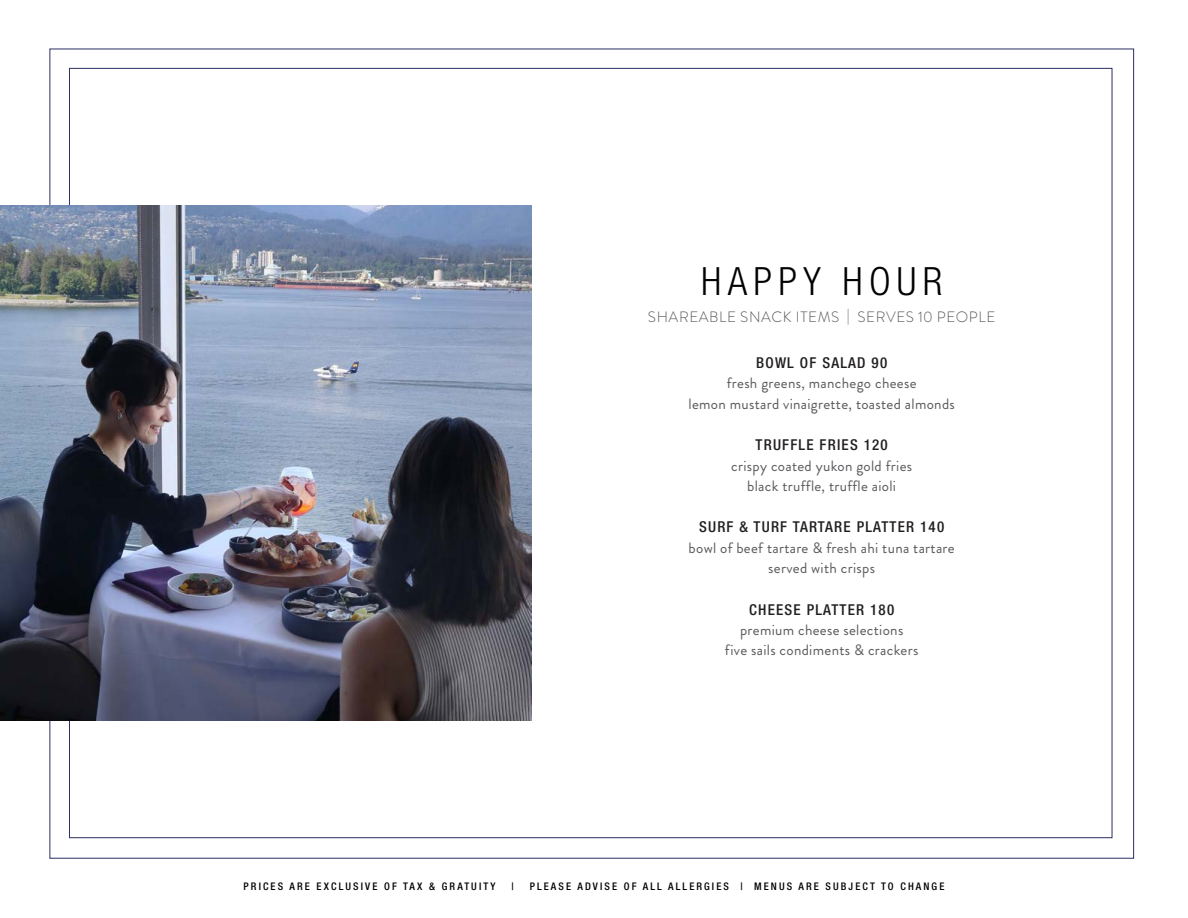
<style>
.page{position:relative;width:1188px;height:918px;background:#fff}
.page>*{position:absolute;margin:0;border:0;box-sizing:border-box;transform-origin:0 0}
.t1{font:300 condensed 39px "Helvetica Neue LT Pro";letter-spacing:.16em;color:#000}
.t2{font:15px/20.4px "Brandon Grotesque";letter-spacing:.02em;color:#58595b;text-align:center}
.t3{font:500 condensed 15px "Helvetica Neue LT Pro";letter-spacing:.08em;color:#221f20}
.t4{font:300 15px "Brandon Grotesque";letter-spacing:.04em;color:#58595b}
.t5{font:500 condensed 10.5px "Helvetica Neue LT Pro";letter-spacing:.2em;color:#000}
</style>
<div class="page">
<img style="left:0;top:205px;width:531px;height:516px">
<h1 class="t1" style="left:701px;top:259px;width:242px">HAPPY HOUR</h1>
<p class="t4" style="left:648px;top:306px;width:349px">SHAREABLE SNACK ITEMS | SERVES 10 PEOPLE</p>
<p class="t3" style="left:756px;top:354px;width:133px">BOWL OF SALAD 90</p>
<p class="t2" style="left:689px;top:373px;width:268px">fresh greens, manchego cheese<br>lemon mustard vinaigrette, toasted almonds</p>
<p class="t3" style="left:756px;top:436px;width:134px">TRUFFLE FRIES 120</p>
<p class="t2" style="left:731px;top:455px;width:182px">crispy coated yukon gold fries black truffle, truffle aioli</p>
<p class="t3" style="left:699px;top:518px;width:247px">SURF &amp; TURF TARTARE PLATTER 140</p>
<p class="t2" style="left:689px;top:538px;width:268px">bowl of beef tartare &amp; fresh ahi tuna tartare served with crisps</p>
<p class="t3" style="left:749px;top:600px;width:147px">CHEESE PLATTER 180</p>
<p class="t2" style="left:725px;top:620px;width:195px">premium cheese selections<br>five sails condiments &amp; crackers</p>
<p class="t5" style="left:244px;top:880px;width:253px">PRICES ARE EXCLUSIVE OF TAX &amp; GRATUITY</p>
<p class="t5" style="left:511px;top:880px;width:4px">|</p>
<p class="t5" style="left:530px;top:880px;width:416px">PLEASE ADVISE OF ALL ALLERGIES | MENUS ARE SUBJECT TO CHANGE</p>
</div>
